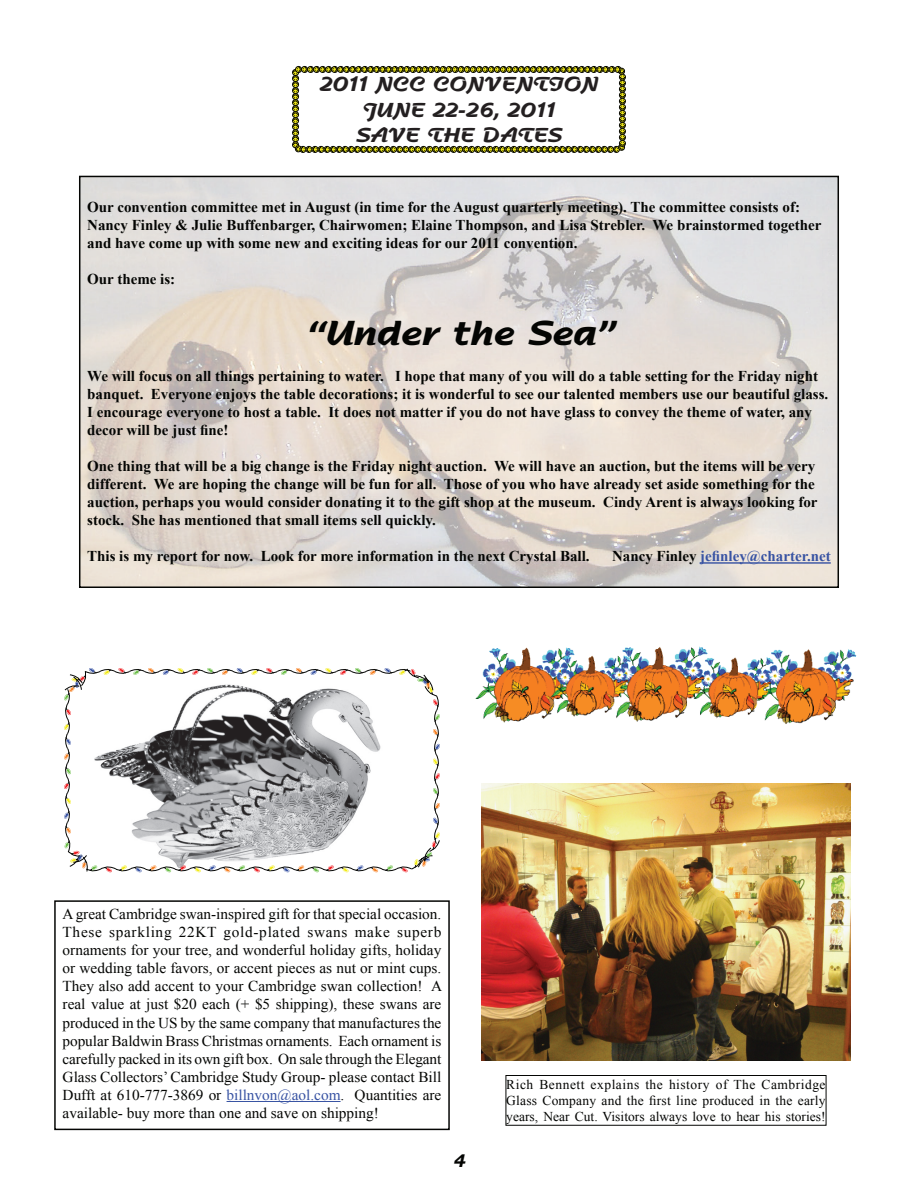
<style>
.page{position:relative;width:918px;height:1188px;background:#fff}
.page>*{position:absolute;margin:0;border:0;box-sizing:border-box;transform-origin:0 0}
.t1{font:700 36px "Agfa Nadianne";color:#040503}
.t2{font:700 21px/25.2px "Agfa Nadianne";color:#231f20;text-align:center}
.t3{font:italic 700 18px "Bookman Old Style";color:#040503}
.t4{font:700 15px/18px "Times New Roman";color:#040503}
.t5{font:15px/18.1px "Times New Roman";color:#040503;text-align:justify}
.t6{font:700 15px "Times New Roman";color:#3853a3}
.t7{font:13.5px/16.2px "Times New Roman";color:#040503;text-align:justify}
.s1{color:#040503}
.s2{color:#3853a3}
</style>
<div class="page">
<div style="left:292px;top:69px;width:7px;height:7px;border:1px solid #040503;border-radius:50%"></div>
<div style="left:292px;top:75px;width:7px;height:7px;border:1px solid #040503;border-radius:50%"></div>
<div style="left:292px;top:81px;width:7px;height:7px;border:1px solid #040503;border-radius:50%"></div>
<div style="left:292px;top:87px;width:7px;height:7px;border:1px solid #040503;border-radius:50%"></div>
<div style="left:292px;top:93px;width:7px;height:7px;border:1px solid #040503;border-radius:50%"></div>
<div style="left:292px;top:99px;width:7px;height:7px;border:1px solid #040503;border-radius:50%"></div>
<div style="left:292px;top:105px;width:7px;height:7px;border:1px solid #040503;border-radius:50%"></div>
<div style="left:292px;top:112px;width:7px;height:6px;border:1px solid #040503;border-radius:50%"></div>
<div style="left:292px;top:118px;width:7px;height:6px;border:1px solid #040503;border-radius:50%"></div>
<div style="left:292px;top:124px;width:7px;height:6px;border:1px solid #040503;border-radius:50%"></div>
<div style="left:292px;top:130px;width:7px;height:6px;border:1px solid #040503;border-radius:50%"></div>
<div style="left:292px;top:136px;width:7px;height:6px;border:1px solid #040503;border-radius:50%"></div>
<div style="left:292px;top:142px;width:7px;height:6px;border:1px solid #040503;border-radius:50%"></div>
<div style="left:619px;top:140px;width:7px;height:7px;border:1px solid #040503;border-radius:50%"></div>
<div style="left:619px;top:134px;width:7px;height:7px;border:1px solid #040503;border-radius:50%"></div>
<div style="left:619px;top:128px;width:7px;height:7px;border:1px solid #040503;border-radius:50%"></div>
<div style="left:619px;top:122px;width:7px;height:6px;border:1px solid #040503;border-radius:50%"></div>
<div style="left:619px;top:116px;width:7px;height:6px;border:1px solid #040503;border-radius:50%"></div>
<div style="left:619px;top:110px;width:7px;height:6px;border:1px solid #040503;border-radius:50%"></div>
<div style="left:619px;top:104px;width:7px;height:6px;border:1px solid #040503;border-radius:50%"></div>
<div style="left:619px;top:98px;width:7px;height:6px;border:1px solid #040503;border-radius:50%"></div>
<div style="left:619px;top:92px;width:7px;height:6px;border:1px solid #040503;border-radius:50%"></div>
<div style="left:619px;top:86px;width:7px;height:6px;border:1px solid #040503;border-radius:50%"></div>
<div style="left:619px;top:80px;width:7px;height:6px;border:1px solid #040503;border-radius:50%"></div>
<div style="left:619px;top:74px;width:7px;height:6px;border:1px solid #040503;border-radius:50%"></div>
<svg style="left:293px;top:66px;width:332px;height:87px"></svg>
<img style="left:82px;top:179px;width:754px;height:406px">
<hr style="left:700px;top:562px;width:131px;height:2px;background:#3853a3">
<div style="left:79px;top:176px;width:760px;height:412px;border:2px solid #040503"></div>
<svg style="left:64px;top:668px;width:376px;height:205px"></svg>
<hr style="left:227px;top:1101px;width:114px;height:1px;background:#3853a3">
<div style="left:54px;top:900px;width:396px;height:230px;border:2px solid #040503"></div>
<img style="left:481px;top:784px;width:370px;height:276px">
<div style="left:506px;top:1075px;width:320px;height:51px;border:1px solid #040503"></div>
<img style="left:475px;top:646px;width:382px;height:78px">
<h2 class="t2" style="left:320px;top:71px;width:280px">2011 NCC CONVENTION<br>JUNE 22-26, 2011<br>SAVE THE DATES</h2>
<p class="t4" style="left:87px;top:198px;width:736px">Our convention committee met in August (in time for the August quarterly meeting). The committee consists of:<br>Nancy Finley &amp; Julie Buffenbarger, Chairwomen; Elaine Thompson, and Lisa Strebler. We brainstormed together and have come up with some new and exciting ideas for our 2011 convention.</p>
<p class="t4" style="left:87px;top:270px;width:90px">Our theme is:</p>
<h1 class="t1" style="left:308px;top:310px;width:309px">“Under the Sea”</h1>
<p class="t4" style="left:87px;top:367px;width:743px">We will focus on all things pertaining to water. I hope that many of you will do a table setting for the Friday night banquet. Everyone enjoys the table decorations; it is wonderful to see our talented members use our beautiful glass.<br>I encourage everyone to host a table. It does not matter if you do not have glass to convey the theme of water, any decor will be just fine!</p>
<p class="t4" style="left:87px;top:457px;width:732px">One thing that will be a big change is the Friday night auction. We will have an auction, but the items will be very different. We are hoping the change will be fun for all. Those of you who have already set aside something for the auction, perhaps you would consider donating it to the gift shop at the museum. Cindy Arent is always looking for stock. She has mentioned that small items sell quickly.</p>
<p class="t4" style="left:87px;top:547px;width:504px">This is my report for now. Look for more information in the next Crystal Ball.</p>
<p class="t6" style="left:612px;top:546px;width:220px"><span class="s1">Nancy Finley</span> jefinley@charter.net</p>
<p class="t5" style="left:63px;top:905px;width:381px">A great Cambridge swan-inspired gift for that special occasion.<br>These sparkling 22KT gold-plated swans make superb ornaments for your tree, and wonderful holiday gifts, holiday or wedding table favors, or accent pieces as nut or mint cups.<br>They also add accent to your Cambridge swan collection! A real value at just $20 each (+ $5 shipping), these swans are produced in the US by the same company that manufactures the popular Baldwin Brass Christmas ornaments. Each ornament is carefully packed in its own gift box. On sale through the Elegant Glass Collectors’ Cambridge Study Group- please contact Bill Dufft at 610-777-3869 or <span class="s2">billnvon@aol.com</span>. Quantities are available- buy more than one and save on shipping!</p>
<p class="t3" style="left:453px;top:1148px;width:14px">4</p>
<p class="t7" style="left:506px;top:1076px;width:321px">Rich Bennett explains the history of The Cambridge Glass Company and the first line produced in the early years, Near Cut. Visitors always love to hear his stories!</p>
</div>
